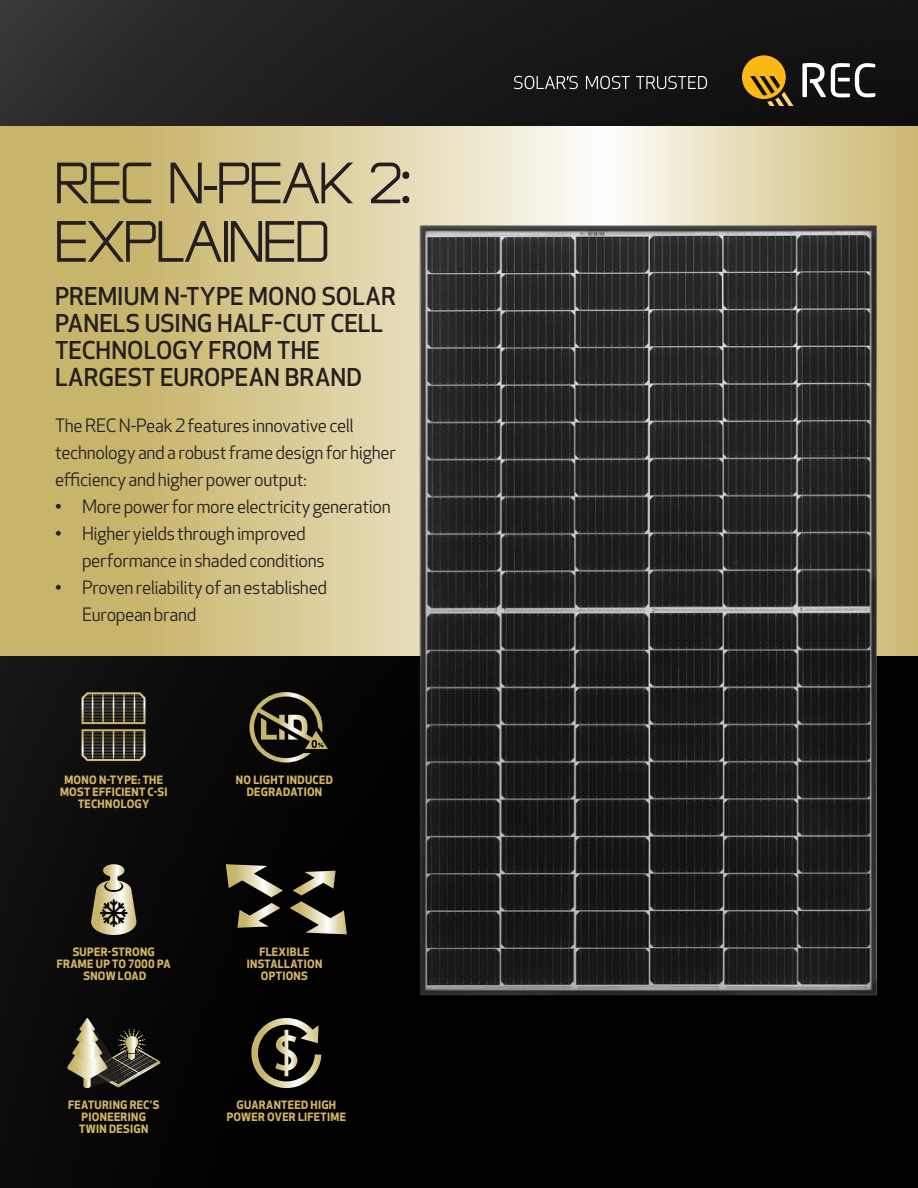
<style>
.page{position:relative;width:918px;height:1188px;background:#fff}
.page>*{position:absolute;margin:0;border:0;box-sizing:border-box;transform-origin:0 0}
.t1{font:69px "REC Tech 2011";letter-spacing:-.01em;color:#231f20}
.Subheading{font:500 24px/27px "Apex New";letter-spacing:.005em;color:#231f20}
.Subheading-2{font:18px/27px "Apex New";letter-spacing:-.02em;color:#231f20}
.Body_Text{font:700 11.25px/12px "Apex New";letter-spacing:.025em;color:#d2b363;text-align:center}
.Body_Text-2{font:700 11.25px/12px "Apex New";letter-spacing:.025em;color:#d2b362;text-align:center}
</style>
<div class="page">
<img style="left:0;top:0;width:918px;height:1188px">
<svg style="left:0;top:126px;width:918px;height:530px;background:#cebd7b"></svg>
<svg style="left:742px;top:55px;width:52px;height:51px;background:#8c6a17"></svg>
<svg style="left:802px;top:63px;width:73px;height:34px"></svg>
<svg style="left:514px;top:76px;width:64px;height:13px"></svg>
<svg style="left:586px;top:76px;width:44px;height:13px"></svg>
<svg style="left:636px;top:76px;width:71px;height:13px"></svg>
<svg style="left:237px;top:903px;width:43px;height:25px"></svg>
<svg style="left:290px;top:871px;width:36px;height:63px;background:#585444"></svg>
<svg style="left:226px;top:864px;width:57px;height:33px;background:#6b6550"></svg>
<svg style="left:91px;top:864px;width:45px;height:71px;background:#878167"></svg>
<svg style="left:67px;top:1018px;width:93px;height:70px;background:#4d493d"></svg>
<svg style="left:249px;top:692px;width:77px;height:71px;background:#46412e"></svg>
<svg style="left:82px;top:692px;width:63px;height:69px;background:#524e3d"></svg>
<svg style="left:251px;top:1018px;width:70px;height:70px;background:#514d3c"></svg>
<img style="left:326px;top:128px;width:592px;height:956px">
<p class="t1" style="left:55px;top:151px;width:357px">REC N-PEAK 2:</p>
<p class="t1" style="left:55px;top:210px;width:276px">EXPLAINED</p>
<p class="Subheading" style="left:55px;top:283px;width:342px">PREMIUM N-TYPE MONO SOLAR<br>PANELS USING HALF-CUT CELL<br>TECHNOLOGY FROM THE<br>LARGEST EUROPEAN BRAND</p>
<p class="Subheading-2" style="left:55px;top:412px;width:342px">The REC N-Peak 2 features innovative cell technology and a robust frame design for higher efficiency and higher power output:</p>
<p class="Subheading-2" style="left:55px;top:493px;width:337px">• More power for more electricity generation</p>
<p class="Subheading-2" style="left:82px;top:520px;width:244px;text-indent:-27px">• Higher yields through improved performance in shaded conditions</p>
<p class="Subheading-2" style="left:82px;top:574px;width:247px;text-indent:-27px">• Proven reliability of an established<br>European brand</p>
<p class="Body_Text" style="left:60px;top:774px;width:109px">MONO N-TYPE: THE<br>MOST EFFICIENT C-SI<br>TECHNOLOGY</p>
<p class="Body_Text" style="left:236px;top:774px;width:99px">NO LIGHT INDUCED<br>DEGRADATION</p>
<p class="Body_Text" style="left:57px;top:945px;width:116px">SUPER-STRONG<br>FRAME UP TO 7000 PA<br>SNOW LOAD</p>
<p class="Body_Text" style="left:247px;top:945px;width:77px">FLEXIBLE<br>INSTALLATION<br>OPTIONS</p>
<p class="Body_Text-2" style="left:68px;top:1099px;width:93px">FEATURING REC’S<br>PIONEERING<br>TWIN DESIGN</p>
<p class="Body_Text" style="left:227px;top:1099px;width:121px">GUARANTEED HIGH<br>POWER OVER LIFETIME</p>
</div>
